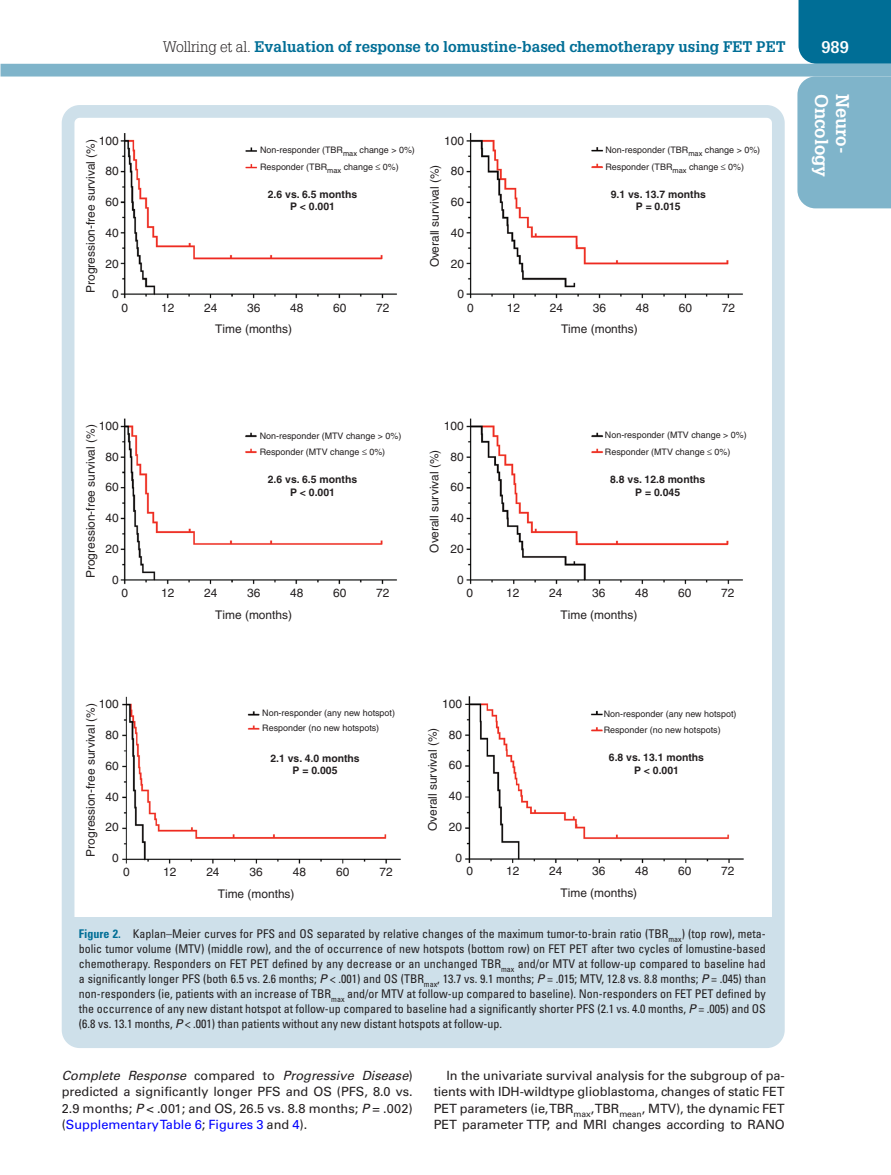
<style>
.page{position:relative;width:891px;height:1175px;background:#fff}
.page>*{position:absolute;margin:0;border:0;box-sizing:border-box;transform-origin:0 0}
.t1{font:700 18px "Glypha LT Std";color:#fff}
.t2{font:700 16.5px "Glypha LT Std";color:#fff}
.t3{font:700 15px "Glypha LT Std";color:#006e96}
.t4{font:12.75px/16.5px "Univers LT Std";letter-spacing:-.01em;color:#231f20;text-align:justify}
.t5{font:condensed 12px/15px "Univers LT Std";color:#231f20;text-align:justify}
.t6{font:11.85px/21.8px "Helvetica";color:#231f20;text-align:center}
.t7{font:700 10.35px/12.5px "Helvetica";color:#231f20;text-align:center}
.t8{font:9px/16.8px "Helvetica";color:#231f20}
.s1{font-weight:300;color:#231f20}
.s2{font-weight:700;color:#006e96}
.s3{font-style:italic;font-stretch:normal}
.s4{font-style:italic}
.s5{color:#00f}
</style>
<div class="page">
<div style="left:799px;top:0;width:92px;height:64px;background:#006e96"></div>
<div style="left:1px;top:64px;width:890px;height:12px;background:#7fb4ca"></div>
<div style="left:797px;top:76px;width:94px;height:132px;background:#7fb4ca"></div>
<div style="left:70px;top:916px;width:706px;height:119px;background:#cee0ea"></div>
<img style="left:119px;top:133px;width:624px;height:730px">
<div style="left:62px;top:105px;width:723px;height:943px;border:13px solid #cee0ea;border-radius:12px"></div>
<p class="t6" style="left:99px;top:130px;width:21px">100</p>
<p class="t6" style="left:80px;top:293px;width:155px;rotate:-90deg">Progression-free survival (%)</p>
<p class="t6" style="left:106px;top:160px;width:15px">80</p>
<p class="t6" style="left:106px;top:191px;width:15px">60</p>
<p class="t6" style="left:106px;top:222px;width:15px">40</p>
<p class="t6" style="left:106px;top:252px;width:15px">20</p>
<p class="t6" style="left:112px;top:283px;width:8px">0</p>
<p class="t3" style="left:163px;top:37px;width:624px"><span class="s1">Wollring et al.</span> Evaluation of response to lomustine-based chemotherapy using FET PET</p>
<h2 class="t2" style="left:821px;top:37px;width:29px">989</h2>
<h1 class="t1" style="left:833px;top:94px;width:85px;rotate:90deg">Oncology</h1>
<h1 class="t1" style="left:854px;top:94px;width:61px;rotate:90deg">Neuro-</h1>
<p class="t6" style="left:444px;top:130px;width:21px">100</p>
<p class="t8" style="left:260px;top:142px;width:156px">Non-responder (TBR<sub>max</sub> change &gt; 0%)<br>Responder (TBR<sub>max</sub> change ≤ 0%)</p>
<p class="t8" style="left:605px;top:142px;width:156px">Non-responder (TBR<sub>max</sub> change &gt; 0%)<br>Responder (TBR<sub>max</sub> change ≤ 0%)</p>
<p class="t6" style="left:424px;top:267px;width:104px;rotate:-90deg">Overall survival (%)</p>
<p class="t6" style="left:451px;top:160px;width:15px">80</p>
<p class="t6" style="left:451px;top:191px;width:15px">60</p>
<p class="t6" style="left:451px;top:222px;width:15px">40</p>
<p class="t7" style="left:268px;top:188px;width:91px">2.6 vs. 6.5 months<br>P &lt; 0.001</p>
<p class="t7" style="left:611px;top:188px;width:97px">9.1 vs. 13.7 months<br>P = 0.015</p>
<p class="t6" style="left:451px;top:252px;width:15px">20</p>
<p class="t6" style="left:457px;top:283px;width:8px">0</p>
<p class="t6" style="left:121px;top:297px;width:8px">0</p>
<p class="t6" style="left:161px;top:297px;width:15px">12</p>
<p class="t6" style="left:204px;top:297px;width:15px">24</p>
<p class="t6" style="left:215px;top:297px;width:78px">36<br>Time (months)</p>
<p class="t6" style="left:290px;top:297px;width:15px">48</p>
<p class="t6" style="left:333px;top:297px;width:15px">60</p>
<p class="t6" style="left:376px;top:297px;width:15px">72</p>
<p class="t6" style="left:467px;top:297px;width:8px">0</p>
<p class="t6" style="left:507px;top:297px;width:15px">12</p>
<p class="t6" style="left:550px;top:297px;width:15px">24</p>
<p class="t6" style="left:561px;top:297px;width:78px">36<br>Time (months)</p>
<p class="t6" style="left:636px;top:297px;width:15px">48</p>
<p class="t6" style="left:679px;top:297px;width:15px">60</p>
<p class="t6" style="left:722px;top:297px;width:15px">72</p>
<p class="t6" style="left:99px;top:415px;width:21px">100</p>
<p class="t6" style="left:80px;top:578px;width:155px;rotate:-90deg">Progression-free survival (%)</p>
<p class="t6" style="left:106px;top:445px;width:15px">80</p>
<p class="t6" style="left:106px;top:476px;width:15px">60</p>
<p class="t6" style="left:106px;top:507px;width:15px">40</p>
<p class="t6" style="left:106px;top:538px;width:15px">20</p>
<p class="t6" style="left:112px;top:568px;width:8px">0</p>
<p class="t8" style="left:260px;top:427px;width:143px">Non-responder (MTV change &gt; 0%)<br>Responder (MTV change ≤ 0%)</p>
<p class="t7" style="left:268px;top:473px;width:91px">2.6 vs. 6.5 months<br>P &lt; 0.001</p>
<p class="t6" style="left:444px;top:415px;width:21px">100</p>
<p class="t6" style="left:423px;top:553px;width:104px;rotate:-90deg">Overall survival (%)</p>
<p class="t6" style="left:450px;top:445px;width:15px">80</p>
<p class="t6" style="left:450px;top:476px;width:15px">60</p>
<p class="t6" style="left:450px;top:507px;width:15px">40</p>
<p class="t6" style="left:450px;top:538px;width:15px">20</p>
<p class="t6" style="left:457px;top:568px;width:8px">0</p>
<p class="t8" style="left:605px;top:427px;width:143px;line-height:16px">Non-responder (MTV change &gt; 0%)<br>Responder (MTV change ≤ 0%)</p>
<p class="t7" style="left:610px;top:473px;width:97px">8.8 vs. 12.8 months<br>P = 0.045</p>
<p class="t6" style="left:121px;top:582px;width:8px">0</p>
<p class="t6" style="left:161px;top:582px;width:15px">12</p>
<p class="t6" style="left:204px;top:582px;width:15px">24</p>
<p class="t6" style="left:215px;top:582px;width:78px">36<br>Time (months)</p>
<p class="t6" style="left:290px;top:582px;width:15px">48</p>
<p class="t6" style="left:333px;top:582px;width:15px">60</p>
<p class="t6" style="left:376px;top:582px;width:15px">72</p>
<p class="t6" style="left:467px;top:582px;width:8px">0</p>
<p class="t6" style="left:506px;top:582px;width:15px">12</p>
<p class="t6" style="left:549px;top:582px;width:15px">24</p>
<p class="t6" style="left:561px;top:582px;width:78px">36<br>Time (months)</p>
<p class="t6" style="left:635px;top:582px;width:15px">48</p>
<p class="t6" style="left:678px;top:582px;width:15px">60</p>
<p class="t6" style="left:721px;top:582px;width:15px">72</p>
<p class="t6" style="left:99px;top:693px;width:21px">100</p>
<p class="t6" style="left:80px;top:856px;width:155px;rotate:-90deg">Progression-free survival (%)</p>
<p class="t6" style="left:106px;top:724px;width:15px">80</p>
<p class="t6" style="left:106px;top:755px;width:15px">60</p>
<p class="t6" style="left:106px;top:785px;width:15px">40</p>
<p class="t6" style="left:106px;top:816px;width:15px">20</p>
<p class="t6" style="left:112px;top:847px;width:8px">0</p>
<p class="t8" style="left:262px;top:705px;width:134px;line-height:14.7px">Non-responder (any new hotspot)<br>Responder (no new hotspots)</p>
<p class="t7" style="left:270px;top:751px;width:91px">2.1 vs. 4.0 months<br>P = 0.005</p>
<p class="t6" style="left:442px;top:693px;width:21px">100</p>
<p class="t6" style="left:422px;top:830px;width:104px;rotate:-90deg">Overall survival (%)</p>
<p class="t6" style="left:449px;top:723px;width:15px">80</p>
<p class="t6" style="left:449px;top:754px;width:15px">60</p>
<p class="t6" style="left:449px;top:785px;width:15px">40</p>
<p class="t6" style="left:449px;top:816px;width:15px">20</p>
<p class="t6" style="left:455px;top:846px;width:8px">0</p>
<p class="t8" style="left:604px;top:705px;width:134px">Non-responder (any new hotspot)<br>Responder (no new hotspots)</p>
<p class="t7" style="left:609px;top:751px;width:97px">6.8 vs. 13.1 months<br>P &lt; 0.001</p>
<p class="t6" style="left:123px;top:860px;width:8px">0</p>
<p class="t6" style="left:163px;top:860px;width:15px">12</p>
<p class="t6" style="left:206px;top:860px;width:15px">24</p>
<p class="t6" style="left:218px;top:860px;width:78px">36<br>Time (months)</p>
<p class="t6" style="left:293px;top:860px;width:15px">48</p>
<p class="t6" style="left:336px;top:860px;width:15px">60</p>
<p class="t6" style="left:379px;top:860px;width:15px">72</p>
<p class="t6" style="left:467px;top:860px;width:8px">0</p>
<p class="t6" style="left:506px;top:860px;width:15px">12</p>
<p class="t6" style="left:549px;top:860px;width:15px">24</p>
<p class="t6" style="left:561px;top:860px;width:78px">36<br>Time (months)</p>
<p class="t6" style="left:635px;top:860px;width:15px">48</p>
<p class="t6" style="left:678px;top:860px;width:15px">60</p>
<p class="t6" style="left:721px;top:860px;width:15px">72</p>
<p class="t5" style="left:79px;top:925px;width:689px"><span class="s2">Figure 2.</span> Kaplan–Meier curves for PFS and OS separated by relative changes of the maximum tumor-to-brain ratio (TBR<sub>max</sub>) (top row), meta&shy;bolic tumor volume (MTV) (middle row), and the of occurrence of new hotspots (bottom row) on FET PET after two cycles of lomustine-based chemotherapy. Responders on FET PET defined by any decrease or an unchanged TBR<sub>max</sub> and/or MTV at follow-up compared to baseline had a significantly longer PFS (both 6.5 vs. 2.6 months; <span class="s3">P</span> &lt; .001) and OS (TBR<sub>max</sub>, 13.7 vs. 9.1 months; <span class="s3">P</span> = .015; MTV, 12.8 vs. 8.8 months; <span class="s3">P</span> = .045) than non-responders (ie, patients with an increase of TBR<sub>max</sub> and/or MTV at follow-up compared to baseline). Non-responders on FET PET defined by the occurrence of any new distant hotspot at follow-up compared to baseline had a significantly shorter PFS (2.1 vs. 4.0 months, <span class="s3">P</span> = .005) and OS (6.8 vs. 13.1 months, <span class="s3">P</span> &lt; .001) than patients without any new distant hotspots at follow-up.</p>
<p class="t4" style="left:62px;top:1067px;width:353px"><span class="s4">Complete Response</span> compared to <span class="s4">Progressive Disease</span>) predicted a significantly longer PFS and OS (PFS, 8.0 vs.<br>2.9 months; <span class="s4">P</span> &lt; .001; and OS, 26.5 vs. 8.8 months; <span class="s4">P</span> = .002) (<span class="s5">Supplementary Table 6</span>; <span class="s5">Figures 3</span> and <span class="s5">4</span>).</p>
<p class="t4" style="left:434px;top:1067px;width:353px;text-indent:13px">In the univariate survival analysis for the subgroup of pa&shy;tients with IDH-wildtype glioblastoma, changes of static FET PET parameters (ie, TBR<sub>max</sub>, TBR<sub>mean</sub>, MTV), the dynamic FET PET parameter TTP, and MRI changes according to RANO</p>
</div>
